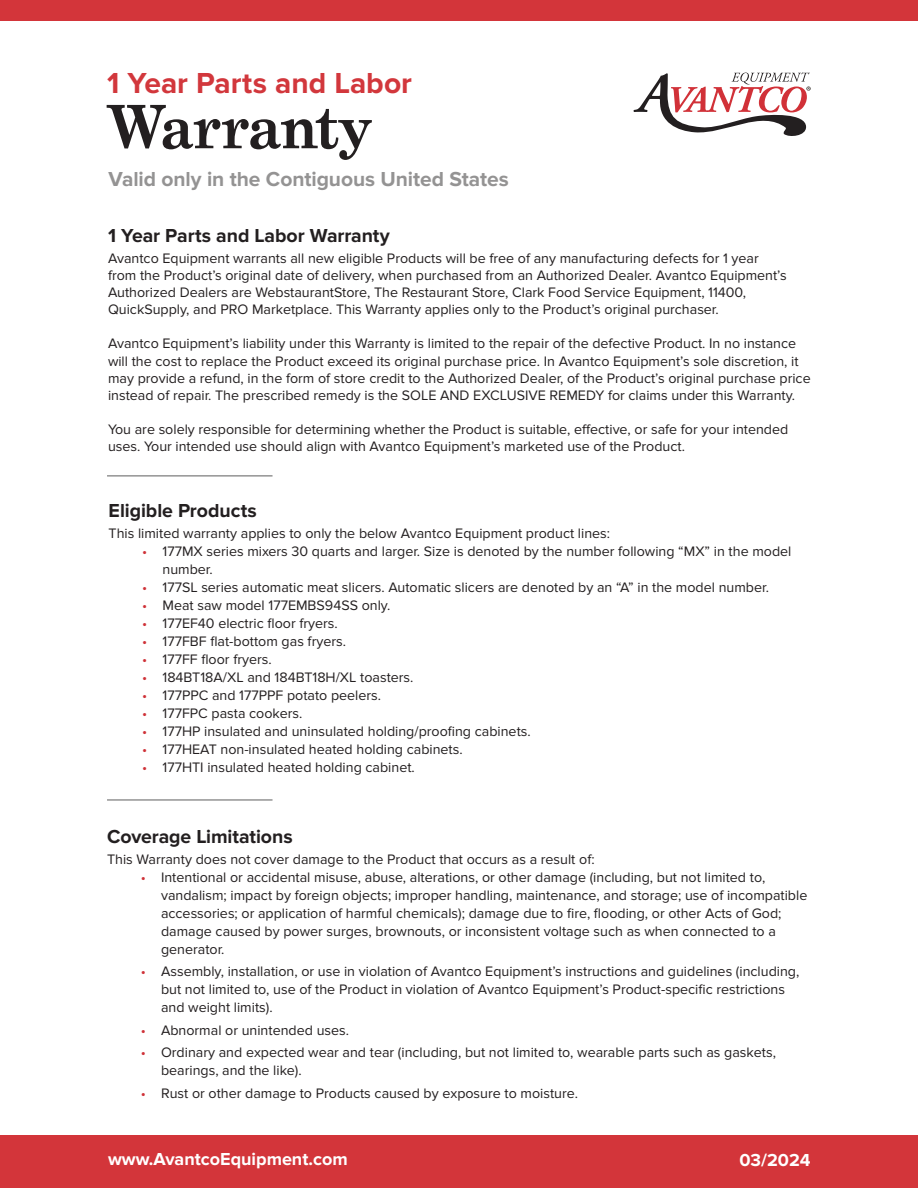
<style>
.page{position:relative;width:918px;height:1188px;background:#fff}
.page>*{position:absolute;margin:0;border:0;box-sizing:border-box;transform-origin:0 0}
.t1{font:700 60px "Grad";letter-spacing:.005em;color:#231f20}
.t2{font:700 30px "Proxima Nova";color:#d2373c}
.t3{font:700 21px "Proxima Nova";letter-spacing:-.005em;color:#949393}
.t4{font:700 19.5px "Proxima Nova";letter-spacing:-.005em;color:#231f20}
.t5{font:700 18px "Proxima Nova";color:#fff}
.t6{font:14.25px/18px "Proxima Nova";color:#231f20}
.s1{color:#cf3138}
</style>
<div class="page">
<div style="left:0;top:0;width:918px;height:21px;background:#d3353a"></div>
<svg style="left:633px;top:72px;width:178px;height:64px"></svg>
<div style="left:0;top:1135px;width:918px;height:53px;background:#d3353a"></div>
<hr style="left:107px;top:475px;width:166px;height:2px;background:#939393">
<hr style="left:107px;top:799px;width:166px;height:2px;background:#939393">
<h2 class="t2" style="left:107px;top:66px;width:306px">1 Year Parts and Labor</h2>
<h1 class="t1" style="left:109px;top:89px;width:263px">Warranty</h1>
<h3 class="t3" style="left:109px;top:167px;width:402px">Valid only in the Contiguous United States</h3>
<p class="t4" style="left:108px;top:224px;width:283px">1 Year Parts and Labor Warranty</p>
<p class="t6" style="left:108px;top:250px;width:680px;line-height:17.1px">Avantco Equipment warrants all new eligible Products will be free of any manufacturing defects for 1 year from the Product’s original date of delivery, when purchased from an Authorized Dealer. Avantco Equipment’s Authorized Dealers are WebstaurantStore, The Restaurant Store, Clark Food Service Equipment, 11400, QuickSupply, and PRO Marketplace. This Warranty applies only to the Product’s original purchaser.</p>
<p class="t6" style="left:108px;top:335px;width:704px;line-height:17.1px">Avantco Equipment’s liability under this Warranty is limited to the repair of the defective Product. In no instance will the cost to replace the Product exceed its original purchase price. In Avantco Equipment’s sole discretion, it may provide a refund, in the form of store credit to the Authorized Dealer, of the Product’s original purchase price instead of repair. The prescribed remedy is the SOLE AND EXCLUSIVE REMEDY for claims under this Warranty.</p>
<p class="t6" style="left:108px;top:421px;width:682px;line-height:17.1px">You are solely responsible for determining whether the Product is suitable, effective, or safe for your intended uses. Your intended use should align with Avantco Equipment’s marketed use of the Product.</p>
<p class="t4" style="left:109px;top:499px;width:150px">Eligible Products</p>
<p class="t6" style="left:109px;top:524px;width:503px">This limited warranty applies to only the below Avantco Equipment product lines:</p>
<p class="t6" style="left:163px;top:542px;width:630px;text-indent:-20px"><span class="s1">•</span> 177MX series mixers 30 quarts and larger. Size is denoted by the number following “MX” in the model number.</p>
<p class="t6" style="left:142px;top:578px;width:628px"><span class="s1">•</span> 177SL series automatic meat slicers. Automatic slicers are denoted by an “A” in the model number.</p>
<p class="t6" style="left:142px;top:596px;width:250px"><span class="s1">•</span> Meat saw model 177EMBS94SS only.</p>
<p class="t6" style="left:142px;top:614px;width:197px"><span class="s1">•</span> 177EF40 electric floor fryers.</p>
<p class="t6" style="left:142px;top:632px;width:205px"><span class="s1">•</span> 177FBF flat-bottom gas fryers.</p>
<p class="t6" style="left:142px;top:650px;width:131px"><span class="s1">•</span> 177FF floor fryers.</p>
<p class="t6" style="left:142px;top:668px;width:273px"><span class="s1">•</span> 184BT18A/XL and 184BT18H/XL toasters.</p>
<p class="t6" style="left:142px;top:686px;width:240px"><span class="s1">•</span> 177PPC and 177PPF potato peelers.</p>
<p class="t6" style="left:142px;top:704px;width:162px"><span class="s1">•</span> 177FPC pasta cookers.</p>
<p class="t6" style="left:142px;top:722px;width:390px"><span class="s1">•</span> 177HP insulated and uninsulated holding/proofing cabinets.</p>
<p class="t6" style="left:142px;top:740px;width:322px"><span class="s1">•</span> 177HEAT non-insulated heated holding cabinets.</p>
<p class="t6" style="left:142px;top:758px;width:274px"><span class="s1">•</span> 177HTI insulated heated holding cabinet.</p>
<p class="t4" style="left:107px;top:825px;width:187px">Coverage Limitations</p>
<p class="t6" style="left:107px;top:850px;width:489px">This Warranty does not cover damage to the Product that occurs as a result of:</p>
<p class="t6" style="left:161px;top:868px;width:648px;text-indent:-20px"><span class="s1">•</span> Intentional or accidental misuse, abuse, alterations, or other damage (including, but not limited to, vandalism; impact by foreign objects; improper handling, maintenance, and storage; use of incompatible accessories; or application of harmful chemicals); damage due to fire, flooding, or other Acts of God; damage caused by power surges, brownouts, or inconsistent voltage such as when connected to a generator.</p>
<p class="t6" style="left:161px;top:962px;width:640px;text-indent:-20px"><span class="s1">•</span> Assembly, installation, or use in violation of Avantco Equipment’s instructions and guidelines (including, but not limited to, use of the Product in violation of Avantco Equipment’s Product-specific restrictions and weight limits).</p>
<p class="t6" style="left:141px;top:1021px;width:210px"><span class="s1">•</span> Abnormal or unintended uses.</p>
<p class="t6" style="left:161px;top:1043px;width:616px;text-indent:-20px"><span class="s1">•</span> Ordinary and expected wear and tear (including, but not limited to, wearable parts such as gaskets, bearings, and the like).</p>
<p class="t6" style="left:141px;top:1084px;width:439px"><span class="s1">•</span> Rust or other damage to Products caused by exposure to moisture.</p>
<p class="t5" style="left:108px;top:1148px;width:241px">www.AvantcoEquipment.com</p>
<p class="t5" style="left:740px;top:1150px;width:73px">03/2024</p>
</div>
